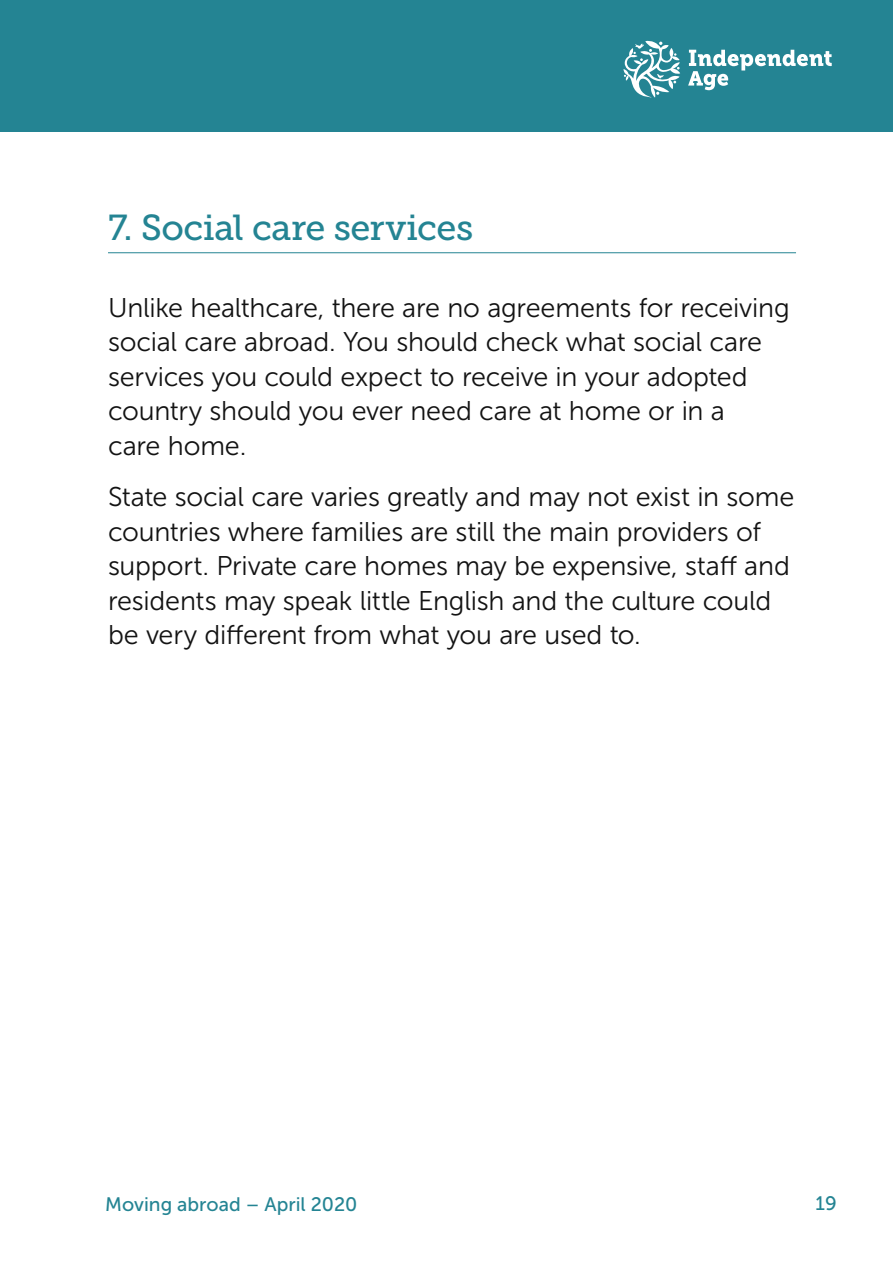
<style>
.page{position:relative;width:893px;height:1263px;background:#fff}
.page>*{position:absolute;margin:0;border:0;box-sizing:border-box;transform-origin:0 0}
.Heading_2_lg{font:36px "Museo Slab 500";letter-spacing:-.015em;color:#248493}
.Body_18pt{font:27px/34.5px "Museo Sans 300";letter-spacing:-.01em;color:#131313}
.t1{font:19.5px "Museo Sans 500";color:#248493}
</style>
<div class="page">
<div style="left:0;top:0;width:893px;height:132px;background:#248493"></div>
<svg style="left:623px;top:41px;width:57px;height:57px"></svg>
<svg style="left:688px;top:50px;width:144px;height:40px"></svg>
<hr style="left:108px;top:252px;width:688px;height:1px;background:#248493">
<h2 class="Heading_2_lg" style="left:108px;top:207px;width:367px">7. Social care services</h2>
<p class="Body_18pt" style="left:108px;top:290px;width:683px">Unlike healthcare, there are no agreements for receiving social care abroad. You should check what social care services you could expect to receive in your adopted country should you ever need care at home or in a<br>care home.</p>
<p class="Body_18pt" style="left:108px;top:480px;width:688px">State social care varies greatly and may not exist in some countries where families are still the main providers of support. Private care homes may be expensive, staff and residents may speak little English and the culture could be very different from what you are used to.</p>
<p class="t1" style="left:105px;top:1193px;width:254px">Moving abroad – April 2020</p>
<p class="t1" style="left:816px;top:1192px;width:23px">19</p>
</div>
